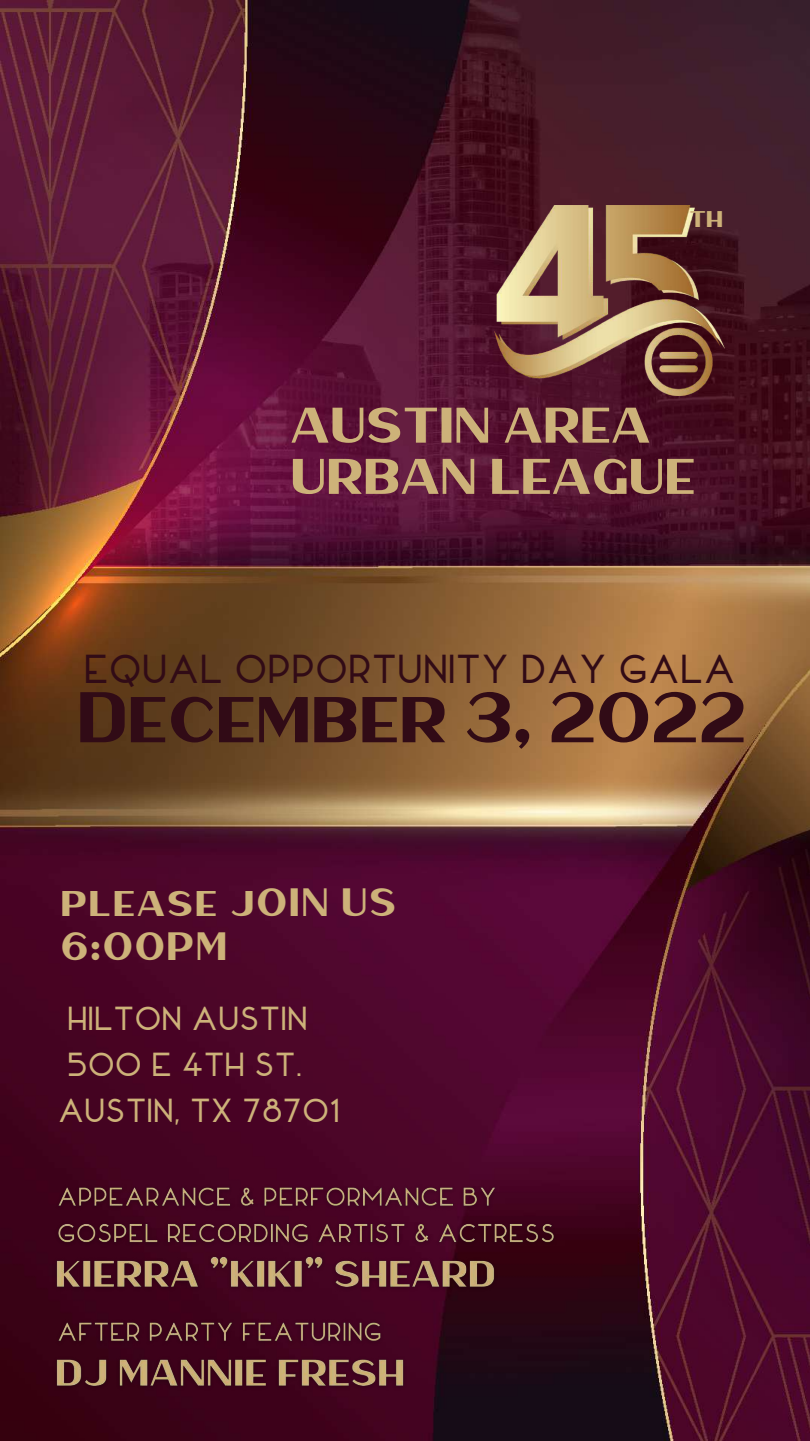
<style>
.page{position:relative;width:810px;height:1441px;background:#fff}
.page>*{position:absolute;margin:0;border:0;box-sizing:border-box;transform-origin:0 0}
.t1{font:73.5px "Haarlem Sans";color:#310b16}
.t2{font:56.9px/51.2px "Haarlem Sans";color:#cdb279}
.t3{font:40.6px/43.4px "Haarlem Sans";letter-spacing:.045em;color:#cdb279}
.t4{font:40.5px "Valencia";color:#310b16}
.t5{font:33.4px/46px "Valencia";color:#cdb279}
.t6{font:25.9px "Haarlem Sans";color:#cdb279}
</style>
<div class="page">
<img style="left:0;top:0;width:810px;height:1440px">
<img style="left:495px;top:205px;width:229px;height:190px">
<img style="left:51px;top:1176px;width:518px;height:129px">
<img style="left:51px;top:1310px;width:362px;height:93px">
<p class="t6" style="left:690px;top:208px;width:35px">th</p>
<h2 class="t2" style="left:293px;top:403px;width:407px">austin area urban league</h2>
<p class="t4" style="left:84px;top:646px;width:653px">EQUAL OPPORTUNITY DAY GALA</p>
<h1 class="t1" style="left:80px;top:687px;width:671px">December 3, 2022</h1>
<p class="t3" style="left:62px;top:884px;width:337px">please jOIN US<br>6:00PM</p>
<p class="t5" style="left:58px;top:994px;width:284px">HILTON AUSTIN<br>500 E 4TH ST.<br>AUSTIN, TX 78701</p>
</div>
